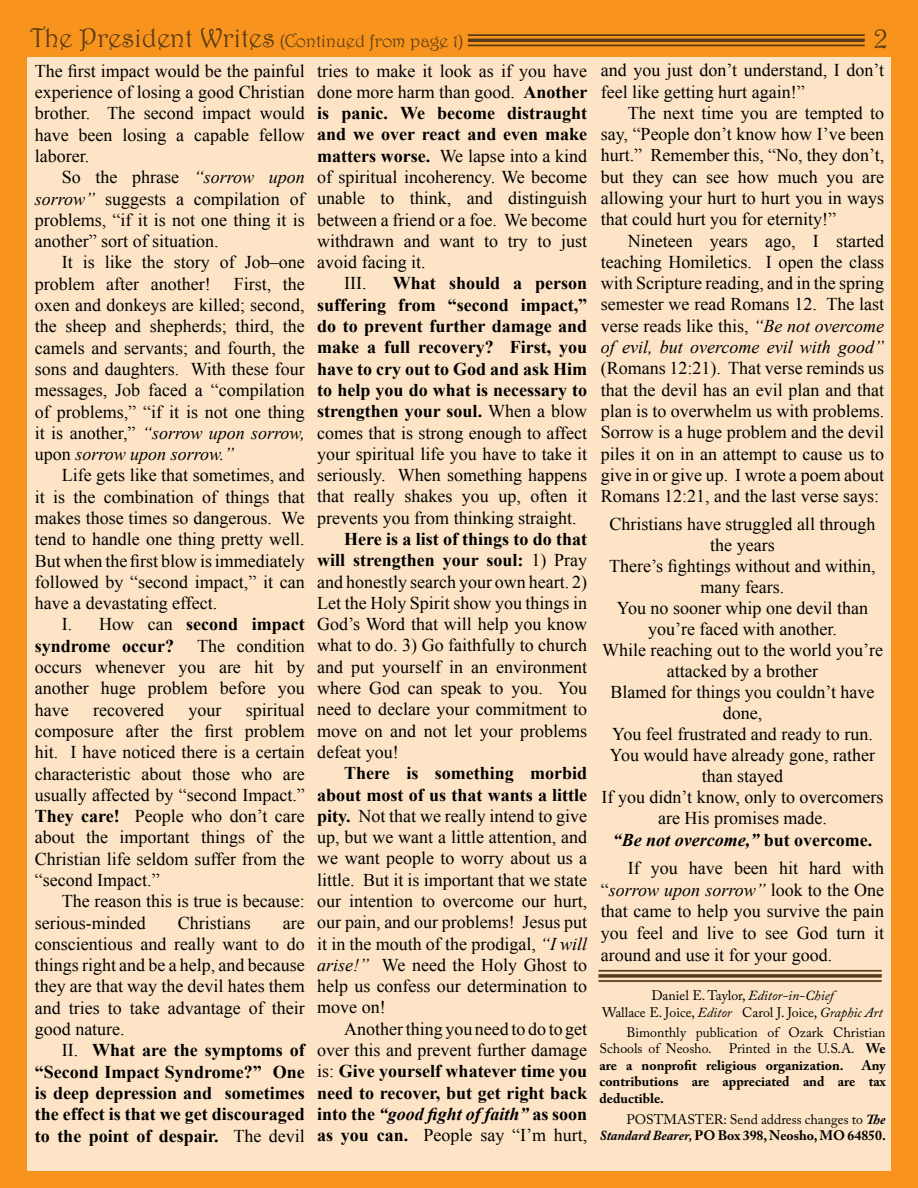
<style>
.page{position:relative;width:918px;height:1188px;background:#f8941d}
.page>*{position:absolute;margin:0;border:0;box-sizing:border-box;transform-origin:0 0}
.t1{font:30px "Harrington";color:#563a14}
.t2{font:18px/21.3px "Times New Roman";color:#000;text-align:justify}
.t3{font:700 18px/21.3px "Times New Roman";color:#000;text-align:justify}
.t4{font:18px "Harrington";color:#563a14}
.t5{font:13.8px/16.5px "Adobe Caslon Pro";color:#000;text-align:center}
.t6{font:700 13.8px/16.5px "Adobe Caslon Pro";color:#000}
.s1{font-size:27px}
.s2{font-style:italic}
.s3{font-weight:700;font-style:italic}
.s4{font-weight:700}
.s5{font-weight:400}
</style>
<div class="page">
<div style="left:27px;top:57px;width:864px;height:1113px;background:#fde4c6"></div>
<hr style="left:468px;top:34px;width:397px;height:2px;background:#563a14">
<hr style="left:468px;top:39px;width:397px;height:3px;background:#563a14">
<hr style="left:468px;top:45px;width:397px;height:1px;background:#563a14">
<hr style="left:599px;top:970px;width:283px;height:2px;background:#563a14">
<svg style="left:599px;top:974px;width:283px;height:4px"></svg>
<hr style="left:599px;top:980px;width:283px;height:2px;background:#563a14">
<p class="t4" style="left:30px;top:30px;width:435px"><span class="s1">The President Writes</span> (Continued from page 1)</p>
<h1 class="t1" style="left:874px;top:20px;width:16px">2</h1>
<p class="t2" style="left:35px;top:60px;width:271px">The first impact would be the painful experience of losing a good Christian brother. The second impact would have been losing a capable fellow laborer.</p>
<p class="t2" style="left:35px;top:166px;width:272px;text-indent:27px">So the phrase <span class="s2">“sorrow upon sorrow”</span> suggests a compilation of problems, “if it is not one thing it is another” sort of situation.</p>
<p class="t2" style="left:35px;top:252px;width:271px;text-indent:27px">It is like the story of Job–one problem after another!</p>
<p class="t2" style="left:601px;top:59px;width:285px">and you just don’t understand, I don’t feel like getting hurt again!”</p>
<p class="t2" style="left:601px;top:102px;width:285px;text-indent:27px">The next time you are tempted to say, “People don’t know how I’ve been hurt.” Remember this, “No, they don’t, but they can see how much you are allowing your hurt to hurt you in ways that could hurt you for eternity!”</p>
<p class="t2" style="left:601px;top:230px;width:285px;text-indent:27px">Nineteen years ago, I started teaching Homiletics. I open the class with Scripture reading, and in the spring semester we read Romans 12. The last verse reads like this, <span class="s2">“Be not overcome of evil, but overcome evil with good”</span></p>
<p class="t2" style="left:601px;top:357px;width:285px">(Romans 12:21). That verse reminds us that the devil has an evil plan and that plan is to overwhelm us with problems.<br>Sorrow is a huge problem and the devil piles it on in an attempt to cause us to give in or give up. I wrote a poem about Romans 12:21, and the last verse says:</p>
<p class="t2" style="left:602px;top:513px;width:283px;text-align:center">Christians have struggled all through the years<br>There’s fightings without and within, many fears.<br>You no sooner whip one devil than you’re faced with another.<br>While reaching out to the world you’re attacked by a brother<br>Blamed for things you couldn’t have done,<br>You feel frustrated and ready to run.<br>You would have already gone, rather than stayed<br>If you didn’t know, only to overcomers are His promises made.<br><span class="s3">“Be not overcome,”</span> <span class="s4">but overcome.</span></p>
<p class="t2" style="left:601px;top:857px;width:285px;text-indent:27px">If you have been hit hard with “<span class="s2">sorrow upon sorrow”</span> look to the One that came to help you survive the pain you feel and live to see God turn it around and use it for your good.</p>
<p class="t5" style="left:602px;top:987px;width:282px">Daniel E. Taylor, <span class="s2">Editor-in-Chief<br></span>Wallace E. Joice, <span class="s2">Editor</span> Carol J. Joice, <span class="s2">Graphic Art</span></p>
<p class="t5" style="left:599px;top:1024px;width:288px;text-align:left;text-indent:27px">Bimonthly publication of Ozark Christian<br>Schools of Neosho.</p>
<p class="t2" style="left:317px;top:60px;width:271px">tries to make it look as if you have</p>
<p class="t2" style="left:317px;top:81px;width:272px">done more harm than good. <span class="s4">Another</span></p>
<p class="t3" style="left:317px;top:102px;width:271px">is panic. We become distraught</p>
<p class="t3" style="left:317px;top:123px;width:271px">and we over react and even make</p>
<p class="t2" style="left:317px;top:145px;width:272px"><span class="s4">matters worse.</span> We lapse into a kind</p>
<p class="t2" style="left:317px;top:166px;width:272px">of spiritual incoherency. We become</p>
<p class="t2" style="left:317px;top:187px;width:271px">unable to think, and distinguish</p>
<p class="t2" style="left:317px;top:209px;width:272px">between a friend or a foe. We become</p>
<p class="t2" style="left:317px;top:230px;width:271px">withdrawn and want to try to just</p>
<p class="t2" style="left:317px;top:251px;width:110px">avoid facing it.</p>
<p class="t2" style="left:344px;top:273px;width:24px">III.</p>
<p class="t2" style="left:35px;top:273px;width:272px;text-indent:199px">First, the oxen and donkeys are killed; second, the sheep and shepherds; third, the camels and servants; and fourth, the sons and daughters. With these four messages, Job faced a “compilation of problems,” “if it is not one thing it is another,” <span class="s2">“sorrow upon sorrow, </span>upon <span class="s2">sorrow upon sorrow.”</span></p>
<p class="t2" style="left:35px;top:464px;width:272px;text-indent:27px">Life gets like that sometimes, and it is the combination of things that makes those times so dangerous. We tend to handle one thing pretty well.<br>But when the first blow is immediately followed by “second impact,” it can have a devastating effect.</p>
<p class="t3" style="left:35px;top:613px;width:272px;text-indent:27px"><span class="s5">I. How can</span> second impact syndrome occur?</p>
<p class="t3" style="left:317px;top:272px;width:272px;text-indent:76px">What should a person suffering from “second impact,” do to prevent further damage and make a full recovery? First, you have to cry out to God and ask Him to help you do what is necessary to strengthen your soul. <span class="s5">When a blow comes that is strong enough to affect your spiritual life you have to take it seriously. When something happens that really shakes you up, often it prevents you from thinking straight.</span></p>
<p class="t2" style="left:317px;top:528px;width:272px;text-indent:27px"><span class="s4">Here is a list of things to do that will strengthen your soul:</span> 1) Pray and honestly search your own heart. 2)<br>Let the Holy Spirit show you things in God’s Word that will help you know what to do. 3) Go faithfully to church and put yourself in an environment where God can speak to you. You need to declare your commitment to move on and not let your problems defeat you!</p>
<p class="t2" style="left:317px;top:762px;width:272px;text-indent:27px"><span class="s4">There is something morbid about most of us that wants a little pity.</span> Not that we really intend to give up, but we want a little attention, and we want people to worry about us a little. But it is important that we state our intention to overcome our hurt, our pain, and our problems! Jesus put it in the mouth of the prodigal, <span class="s2">“I will arise!”</span> We need the Holy Ghost to help us confess our determination to move on!</p>
<p class="t2" style="left:317px;top:1018px;width:272px;text-indent:27px">Another thing you need to do to get over this and prevent further damage is: <span class="s4">Give yourself whatever time you need to recover, but get right back into the</span> <span class="s3">“good fight of faith”</span> <span class="s4">as soon as you can.</span> People say “I’m hurt,</p>
<p class="t2" style="left:35px;top:635px;width:272px;text-indent:162px">The condition occurs whenever you are hit by another huge problem before you have</p>
<p class="t2" style="left:35px;top:699px;width:272px;text-indent:211px">spiritual composure after the first problem hit. I have noticed there is a certain characteristic about those who are usually affected by “second Impact.” <span class="s4">They care!</span> People who don’t care about the important things of the Christian life seldom suffer from the “second Impact.”</p>
<p class="t2" style="left:35px;top:890px;width:272px;text-indent:27px">The reason this is true is because: serious-minded</p>
<p class="t2" style="left:93px;top:699px;width:72px">recovered</p>
<p class="t2" style="left:188px;top:699px;width:34px">your</p>
<p class="t2" style="left:178px;top:912px;width:75px">Christians</p>
<p class="t2" style="left:35px;top:912px;width:272px;text-indent:248px">are conscientious and really want to do things right and be a help, and because they are that way the devil hates them and tries to take advantage of their good nature.</p>
<p class="t3" style="left:35px;top:1039px;width:272px;text-indent:27px"><span class="s5">II.</span> What are the symptoms of “Second Impact Syndrome?” One is deep depression and sometimes the effect is that we get discouraged to the point of despair. <span class="s5">The devil</span></p>
<p class="t6" style="left:599px;top:1040px;width:288px;text-indent:130px"><span class="s5">Printed in the U.S.A.</span> We are a nonprofit religious organization.</p>
<p class="t6" style="left:599px;top:1057px;width:288px;text-align:justify;text-indent:262px">Any contributions are appreciated and are tax deductible.</p>
<p class="t5" style="left:599px;top:1111px;width:288px;text-align:right">POSTMASTER: Send address changes to <span class="s3">The<br>Standard Bearer,</span> <span class="s4">PO Box 398, Neosho, MO 64850.</span></p>
</div>
